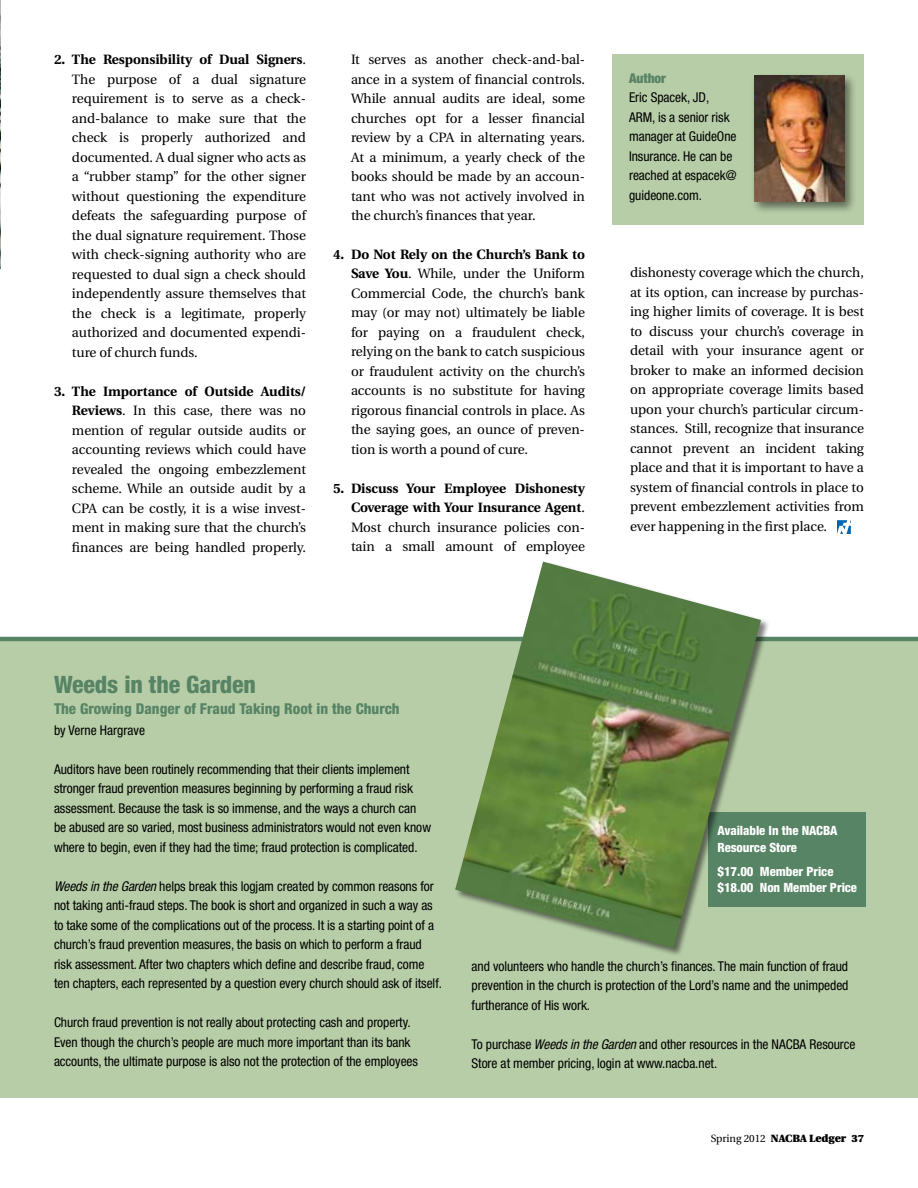
<style>
.page{position:relative;width:918px;height:1188px;background:#fff}
.page>*{position:absolute;margin:0;border:0;box-sizing:border-box;transform-origin:0 0}
.t1{font:800 condensed 24px "Helvetica Neue";letter-spacing:-.005em;color:#578465}
.t2{font:800 condensed 15px "Helvetica Neue";color:#578465}
.t3{font:13.5px/19.5px "Utopia";letter-spacing:-.005em;color:#000;text-align:justify}
.t4{font:condensed 13.5px/19.5px "Helvetica Neue";letter-spacing:-.005em;color:#000}
.t5{font:700 13.5px/19.5px "Utopia";letter-spacing:-.005em;color:#000;text-align:justify}
.t6{font:900 condensed 13.5px "Helvetica Neue";letter-spacing:-.005em;color:#578465}
.t7{font:800 condensed 12.75px/16.5px "Helvetica Neue";letter-spacing:-.005em;color:#fff}
.t8{font:900 10.5px "Utopia";letter-spacing:-.005em;color:#000}
.s1{font-weight:700}
.s2{font-weight:400}
.s3{font-style:italic}
</style>
<div class="page">
<div style="left:0;top:639px;width:918px;height:459px;background:#b7cda7"></div>
<div style="left:708px;top:812px;width:158px;height:94px;background:#578465"></div>
<img style="left:0;top:0;width:1px;height:268px">
<svg style="left:837px;top:520px;width:14px;height:14px"></svg>
<div style="left:612px;top:54px;width:251px;height:171px;background:#b7cda7"></div>
<div style="left:750px;top:72px;width:107px;height:142px;background:#000;opacity:.5"></div>
<img style="left:754px;top:76px;width:90px;height:126px">
<hr style="left:0;top:637px;width:918px;height:4px;background:#578465">
<div style="left:455px;top:562px;width:315px;height:395px;background:#000;opacity:.5"></div>
<img style="left:455px;top:562px;width:306px;height:386px">
<p class="t3" style="left:72px;top:50px;width:236px;text-indent:-18px"><span class="s1">2. The Responsibility of Dual Signers</span>.<br>The purpose of a dual signature requirement is to serve as a check&shy;and-balance to make sure that the check is properly authorized and documented. A dual signer who acts as a “rubber stamp” for the other signer without questioning the expenditure defeats the safeguarding purpose of the dual signature requirement. Those with check-signing authority who are requested to dual sign a check should independently assure themselves that the check is a legitimate, properly authorized and documented expendi&shy;ture of church funds.</p>
<p class="t3" style="left:72px;top:381px;width:236px;text-indent:-18px"><span class="s1">3. The Importance of Outside Audits/ Reviews</span>. In this case, there was no mention of regular outside audits or accounting reviews which could have revealed the ongoing embezzlement scheme. While an outside audit by a CPA can be costly, it is a wise invest&shy;ment in making sure that the church’s finances are being handled properly.</p>
<p class="t3" style="left:351px;top:50px;width:236px">It serves as another check-and-bal&shy;ance in a system of financial controls.<br>While annual audits are ideal, some churches opt for a lesser financial review by a CPA in alternating years.<br>At a minimum, a yearly check of the books should be made by an accoun&shy;tant who was not actively involved in the church’s finances that year.</p>
<p class="t3" style="left:351px;top:245px;width:236px;text-indent:-18px"><span class="s1">4. Do Not Rely on the Church’s Bank to Save You</span>. While, under the Uniform Commercial Code, the church’s bank may (or may not) ultimately be liable for paying on a fraudulent check, relying on the bank to catch suspicious or fraudulent activity on the church’s accounts is no substitute for having rigorous financial controls in place. As the saying goes, an ounce of preven&shy;tion is worth a pound of cure.</p>
<p class="t5" style="left:351px;top:479px;width:235px;text-indent:-18px">5. Discuss Your Employee Dishonesty Coverage with Your Insurance Agent<span class="s2">.<br>Most church insurance policies con&shy;tain a small amount of employee</span></p>
<p class="t6" style="left:629px;top:70px;width:38px">Author</p>
<p class="t4" style="left:629px;top:88px;width:109px">Eric Spacek, JD,<br>ARM, is a senior risk manager at GuideOne<br>Insurance. He can be reached at espacek@ guideone.com.</p>
<p class="t3" style="left:630px;top:263px;width:236px">dishonesty coverage which the church, at its option, can increase by purchas&shy;ing higher limits of coverage. It is best to discuss your church’s coverage in detail with your insurance agent or broker to make an informed decision on appropriate coverage limits based upon your church’s particular circum&shy;stances. Still, recognize that insurance cannot prevent an incident taking place and that it is important to have a system of financial controls in place to prevent embezzlement activities from ever happening in the first place.</p>
<h1 class="t1" style="left:54px;top:670px;width:204px">Weeds in the Garden</h1>
<p class="t2" style="left:54px;top:699px;width:347px">The Growing Danger of Fraud Taking Root in the Church</p>
<p class="t4" style="left:54px;top:720px;width:93px">by Verne Hargrave</p>
<p class="t4" style="left:54px;top:759px;width:379px">Auditors have been routinely recommending that their clients implement stronger fraud prevention measures beginning by performing a fraud risk assessment. Because the task is so immense, and the ways a church can be abused are so varied, most business administrators would not even know where to begin, even if they had the time; fraud protection is complicated.</p>
<p class="t4" style="left:54px;top:876px;width:390px"><span class="s3">Weeds in the Garden</span> helps break this logjam created by common reasons for not taking anti-fraud steps. The book is short and organized in such a way as to take some of the complications out of the process. It is a starting point of a church’s fraud prevention measures, the basis on which to perform a fraud risk assessment. After two chapters which define and describe fraud, come ten chapters, each represented by a question every church should ask of itself.</p>
<p class="t4" style="left:54px;top:1013px;width:366px">Church fraud prevention is not really about protecting cash and property.<br>Even though the church’s people are much more important than its bank accounts, the ultimate purpose is also not the protection of the employees</p>
<p class="t7" style="left:717px;top:822px;width:122px">Available In the NACBA<br>Resource Store</p>
<p class="t7" style="left:717px;top:863px;width:141px">$17.00 Member Price $18.00 Non Member Price</p>
<p class="t4" style="left:472px;top:956px;width:378px;text-align:justify">and volunteers who handle the church’s finances. The main function of fraud prevention in the church is protection of the Lord’s name and the unimpeded furtherance of His work.</p>
<p class="t4" style="left:472px;top:1034px;width:385px">To purchase <span class="s3">Weeds in the Garden</span> and other resources in the NACBA Resource<br>Store at member pricing, login at www.nacba.net.</p>
<p class="t8" style="left:711px;top:1132px;width:155px"><span class="s2">Spring 2012</span> NACBA Ledger 37</p>
</div>
